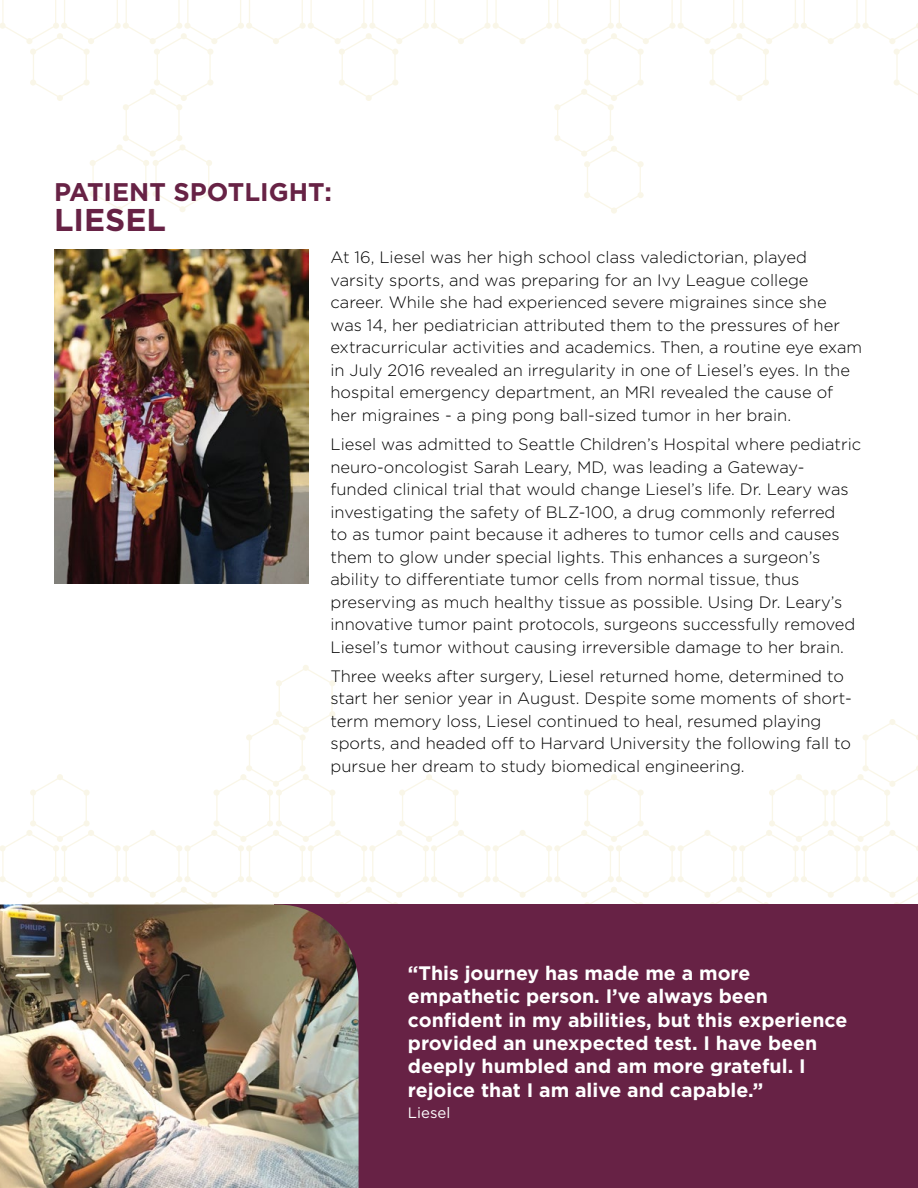
<style>
.page{position:relative;width:918px;height:1188px;background:#fff}
.page>*{position:absolute;margin:0;border:0;box-sizing:border-box;transform-origin:0 0}
.t1{font:700 31.5px "Gotham";color:#672245}
.t2{font:700 25.5px "Gotham";color:#672245}
.t3{font:700 19.5px/23.4px "Gotham";color:#fff}
.t4{font:300 16.5px/22.5px "Gotham";color:#000}
.t5{font:15px "Gotham";color:#fff}
</style>
<div class="page">
<svg style="left:0;top:665px;width:918px;height:239px"></svg>
<svg style="left:0;top:0;width:918px;height:214px"></svg>
<img style="left:54px;top:249px;width:255px;height:334px">
<div style="left:274px;top:904px;width:644px;height:284px;background:#672245"></div>
<img style="left:0;top:904px;width:359px;height:284px">
<h2 class="t2" style="left:54px;top:177px;width:279px">PATIENT SPOTLIGHT:</h2>
<h1 class="t1" style="left:54px;top:202px;width:113px">LIESEL</h1>
<p class="t4" style="left:330px;top:246px;width:533px">At 16, Liesel was her high school class valedictorian, played varsity sports, and was preparing for an Ivy League college career. While she had experienced severe migraines since she was 14, her pediatrician attributed them to the pressures of her extracurricular activities and academics. Then, a routine eye exam in July 2016 revealed an irregularity in one of Liesel’s eyes. In the hospital emergency department, an MRI revealed the cause of her migraines - a ping pong ball-sized tumor in her brain.</p>
<p class="t4" style="left:330px;top:433px;width:532px">Liesel was admitted to Seattle Children’s Hospital where pediatric neuro-oncologist Sarah Leary, MD, was leading a Gateway&shy;funded clinical trial that would change Liesel’s life. Dr. Leary was investigating the safety of BLZ-100, a drug commonly referred<br>to as tumor paint because it adheres to tumor cells and causes them to glow under special lights. This enhances a surgeon’s ability to differentiate tumor cells from normal tissue, thus preserving as much healthy tissue as possible. Using Dr. Leary’s innovative tumor paint protocols, surgeons successfully removed Liesel’s tumor without causing irreversible damage to her brain.</p>
<p class="t4" style="left:330px;top:665px;width:523px">Three weeks after surgery, Liesel returned home, determined to start her senior year in August. Despite some moments of short&shy;term memory loss, Liesel continued to heal, resumed playing sports, and headed off to Harvard University the following fall to pursue her dream to study biomedical engineering.</p>
<p class="t3" style="left:408px;top:961px;width:441px">“This journey has made me a more empathetic person. I’ve always been confident in my abilities, but this experience provided an unexpected test. I have been deeply humbled and am more grateful. I rejoice that I am alive and capable.”</p>
<p class="t5" style="left:408px;top:1104px;width:44px">Liesel</p>
</div>
